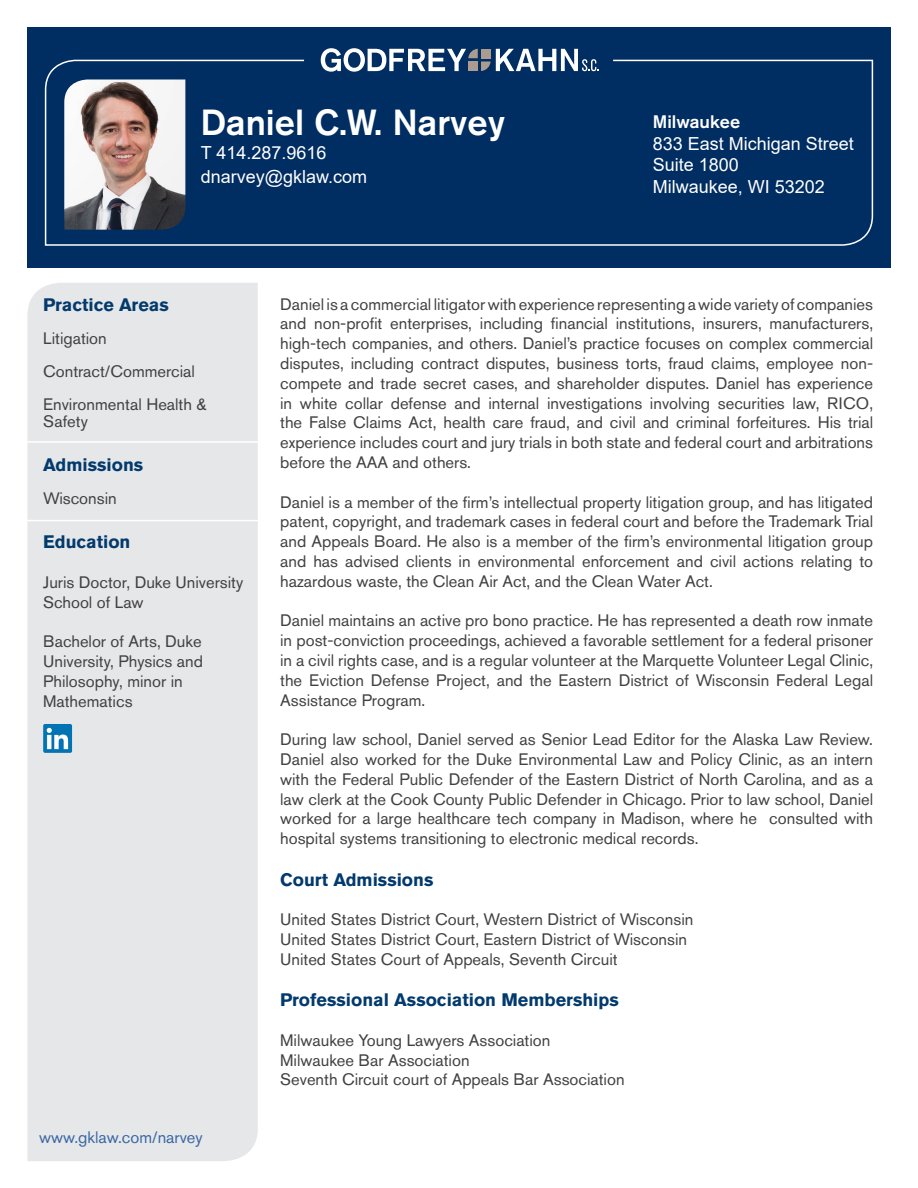
<style>
.page{position:relative;width:918px;height:1188px;background:#fff}
.page>*{position:absolute;margin:0;border:0;box-sizing:border-box;transform-origin:0 0}
.t1{font:500 36px "Akzidenz Grotesk Std";color:#fff}
.t2{font:700 18px "Akzidenz Grotesk Std";color:#033a6d}
.t3{font:18px/21.6px "Arial";color:#fff}
.t4{font:500 18px "Akzidenz Grotesk Std";color:#fff}
.t5{font:16.5px/19.8px "Akzidenz Grotesk Std";color:#414042}
.t6{font:16.5px "Akzidenz Grotesk Std";color:#3a68a5}
</style>
<div class="page">
<div style="left:27px;top:27px;width:864px;height:241px;background:#002d62"></div>
<svg style="left:321px;top:48px;width:257px;height:11px"></svg>
<svg style="left:44px;top:59px;width:830px;height:187px"></svg>
<img style="left:64px;top:80px;width:121px;height:150px">
<div style="left:27px;top:283px;width:231px;height:878px;background:#e6e7e8"></div>
<hr style="left:20px;top:441px;width:242px;height:2px;background:#fff">
<hr style="left:21px;top:520px;width:242px;height:1px;background:#fff">
<img style="left:43px;top:724px;width:29px;height:29px">
<h1 class="t1" style="left:201px;top:100px;width:306px">Daniel C.W. Narvey</h1>
<p class="t3" style="left:201px;top:140px;width:168px;line-height:24px">T 414.287.9616 dnarvey@gklaw.com</p>
<p class="t4" style="left:653px;top:111px;width:89px">Milwaukee</p>
<p class="t3" style="left:653px;top:133px;width:202px">833 East Michigan Street<br>Suite 1800<br>Milwaukee, WI 53202</p>
<p class="t2" style="left:43px;top:295px;width:127px">Practice Areas</p>
<p class="t5" style="left:43px;top:322px;width:165px;line-height:33px">Litigation<br>Contract/Commercial<br>Environmental Health &amp;</p>
<p class="t5" style="left:43px;top:411px;width:46px">Safety</p>
<p class="t2" style="left:43px;top:454px;width:102px">Admissions</p>
<p class="t5" style="left:43px;top:488px;width:75px">Wisconsin</p>
<p class="t2" style="left:43px;top:532px;width:89px">Education</p>
<p class="t5" style="left:43px;top:572px;width:202px">Juris Doctor, Duke University<br>School of Law</p>
<p class="t5" style="left:43px;top:632px;width:161px">Bachelor of Arts, Duke<br>University, Physics and<br>Philosophy, minor in<br>Mathematics</p>
<p class="t6" style="left:39px;top:1127px;width:165px">www.gklaw.com/narvey</p>
<p class="t5" style="left:280px;top:294px;width:594px;text-align:justify">Daniel is a commercial litigator with experience representing a wide variety of companies and non-profit enterprises, including financial institutions, insurers, manufacturers, high-tech companies, and others. Daniel’s practice focuses on complex commercial disputes, including contract disputes, business torts, fraud claims, employee non&shy;compete and trade secret cases, and shareholder disputes. Daniel has experience in white collar defense and internal investigations involving securities law, RICO, the False Claims Act, health care fraud, and civil and criminal forfeitures. His trial experience includes court and jury trials in both state and federal court and arbitrations before the AAA and others.</p>
<p class="t5" style="left:280px;top:492px;width:595px;text-align:justify">Daniel is a member of the firm’s intellectual property litigation group, and has litigated patent, copyright, and trademark cases in federal court and before the Trademark Trial and Appeals Board. He also is a member of the firm’s environmental litigation group and has advised clients in environmental enforcement and civil actions relating to hazardous waste, the Clean Air Act, and the Clean Water Act.</p>
<p class="t5" style="left:280px;top:611px;width:595px;text-align:justify">Daniel maintains an active pro bono practice. He has represented a death row inmate in post-conviction proceedings, achieved a favorable settlement for a federal prisoner in a civil rights case, and is a regular volunteer at the Marquette Volunteer Legal Clinic, the Eviction Defense Project, and the Eastern District of Wisconsin Federal Legal Assistance Program.</p>
<p class="t5" style="left:280px;top:729px;width:594px;text-align:justify">During law school, Daniel served as Senior Lead Editor for the Alaska Law Review.<br>Daniel also worked for the Duke Environmental Law and Policy Clinic, as an intern with the Federal Public Defender of the Eastern District of North Carolina, and as a law clerk at the Cook County Public Defender in Chicago. Prior to law school, Daniel worked for a large healthcare tech company in Madison, where he consulted with hospital systems transitioning to electronic medical records.</p>
<p class="t2" style="left:280px;top:869px;width:155px">Court Admissions</p>
<p class="t5" style="left:280px;top:909px;width:415px">United States District Court, Western District of Wisconsin<br>United States District Court, Eastern District of Wisconsin<br>United States Court of Appeals, Seventh Circuit</p>
<p class="t2" style="left:280px;top:989px;width:340px">Professional Association Memberships</p>
<p class="t5" style="left:280px;top:1030px;width:346px">Milwaukee Young Lawyers Association<br>Milwaukee Bar Association<br>Seventh Circuit court of Appeals Bar Association</p>
</div>
